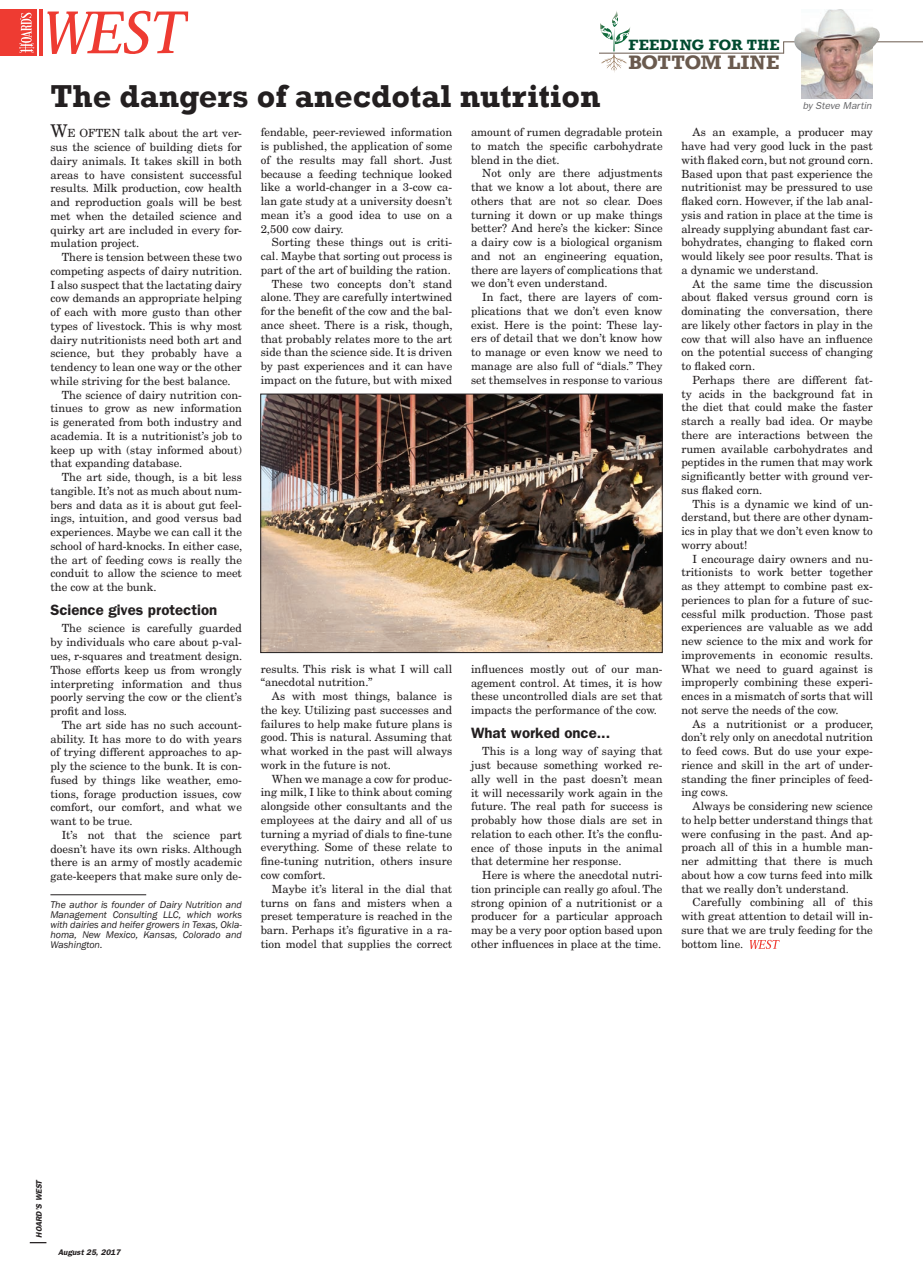
<style>
.page{position:relative;width:923px;height:1283px;background:#fff}
.page>*{position:absolute;margin:0;border:0;box-sizing:border-box;transform-origin:0 0}
.t1{font:700 32.5px "Rockwell";color:#231f20}
.Body_Copy{font:700 20px "Rockwell";letter-spacing:-.005em;color:#6a5a4e}
.Body_Copy-2{font:700 15.25px "Rockwell";letter-spacing:.02em;color:#004a2f}
.Subhead{font:600 15px "Franklin Gothic";color:#231f20}
.Body_Copy-3{font:11.25px/13.8px "New Century Schlbk";color:#231f20;text-align:justify}
.Author{font:italic 10px/10px "Franklin Gothic";color:#231f20;text-align:justify}
.Body_Copy-4{font:italic 10px "Franklin Gothic";color:#636366}
.t2{font:italic 600 8.12px "Franklin Gothic";color:#231f20}
.s1{font-size:17.5px}
</style>
<div class="page">
<svg style="left:30px;top:1242px;width:16px;height:1px"></svg>
<svg style="left:47px;top:10px;width:141px;height:44px"></svg>
<div style="left:0;top:10px;width:36px;height:46px;background:#ee3b32"></div>
<svg style="left:19px;top:12px;width:16px;height:41px"></svg>
<hr style="left:39px;top:10px;width:4px;height:46px;background:#ee3b32">
<hr style="left:50px;top:894px;width:96px;height:1px;background:#231f20">
<hr style="left:783px;top:41px;width:139px;height:1px;background:#6a5a4e">
<img style="left:801px;top:9px;width:71px;height:90px">
<img style="left:793px;top:10px;width:87px;height:63px">
<svg style="left:783px;top:42px;width:1px;height:12px"></svg>
<hr style="left:599px;top:53px;width:184px;height:1px;background:#6a5a4e">
<svg style="left:599px;top:11px;width:31px;height:61px"></svg>
<svg style="left:749px;top:939px;width:30px;height:10px"></svg>
<img style="left:262px;top:396px;width:398px;height:254px">
<div style="left:260px;top:394px;width:402px;height:258px;border:1px solid #231f20"></div>
<p class="t1" style="left:50px;top:77px;width:551px">The dangers of anecdotal nutrition</p>
<p class="Body_Copy-2" style="left:628px;top:36px;width:153px">FEEDING FOR THE</p>
<p class="Body_Copy" style="left:628px;top:50px;width:152px">BOTTOM LINE</p>
<p class="Body_Copy-4" style="left:802px;top:99px;width:70px">by Steve Martin</p>
<p class="Body_Copy-3" style="left:50px;top:126px;width:193px"><span class="s1">W</span>E OFTEN talk about the art ver&shy;sus the science of building diets for dairy animals. It takes skill in both areas to have consistent successful results. Milk production, cow health and reproduction goals will be best met when the detailed science and quirky art are included in every for&shy;mulation project.</p>
<p class="Body_Copy-3" style="left:50px;top:250px;width:193px;text-indent:11px">There is tension between these two competing aspects of dairy nutrition.<br>I also suspect that the lactating dairy cow demands an appropriate helping of each with more gusto than other types of livestock. This is why most dairy nutritionists need both art and science, but they probably have a tendency to lean one way or the other while striving for the best balance.</p>
<p class="Body_Copy-3" style="left:50px;top:388px;width:193px;text-indent:11px">The science of dairy nutrition con&shy;tinues to grow as new information is generated from both industry and academia. It is a nutritionist’s job to keep up with (stay informed about) that expanding database.</p>
<p class="Body_Copy-3" style="left:50px;top:470px;width:193px;text-indent:11px">The art side, though, is a bit less tangible. It’s not as much about num&shy;bers and data as it is about gut feel&shy;ings, intuition, and good versus bad experiences. Maybe we can call it the school of hard-knocks. In either case, the art of feeding cows is really the conduit to allow the science to meet the cow at the bunk.</p>
<p class="Subhead" style="left:50px;top:601px;width:168px">Science gives protection</p>
<p class="Body_Copy-3" style="left:50px;top:621px;width:193px;text-indent:11px">The science is carefully guarded by individuals who care about p-val&shy;ues, r-squares and treatment design.<br>Those efforts keep us from wrongly interpreting information and thus poorly serving the cow or the client’s profit and loss.</p>
<p class="Body_Copy-3" style="left:50px;top:718px;width:193px;text-indent:11px">The art side has no such account&shy;ability. It has more to do with years of trying different approaches to ap&shy;ply the science to the bunk. It is con&shy;fused by things like weather, emo&shy;tions, forage production issues, cow comfort, our comfort, and what we want to be true.</p>
<p class="Body_Copy-3" style="left:50px;top:828px;width:193px;text-indent:11px">It’s not that the science part doesn’t have its own risks. Although there is an army of mostly academic gate-keepers that make sure only de-</p>
<p class="Author" style="left:50px;top:900px;width:193px">The author is founder of Dairy Nutrition and Management Consulting LLC, which works with dairies and heifer growers in Texas, Okla&shy;homa, New Mexico, Kansas, Colorado and Washington.</p>
<p class="Body_Copy-3" style="left:261px;top:125px;width:193px">fendable, peer-reviewed information is published, the application of some of the results may fall short. Just because a feeding technique looked like a world-changer in a 3-cow ca&shy;lan gate study at a university doesn’t mean it’s a good idea to use on a 2,500 cow dairy.</p>
<p class="Body_Copy-3" style="left:261px;top:235px;width:193px;text-indent:11px">Sorting these things out is criti&shy;cal. Maybe that sorting out process is part of the art of building the ration.</p>
<p class="Body_Copy-3" style="left:261px;top:277px;width:193px;text-indent:11px">These two concepts don’t stand alone. They are carefully intertwined for the benefit of the cow and the bal&shy;ance sheet. There is a risk, though, that probably relates more to the art side than the science side. It is driven by past experiences and it can have impact on the future, but with mixed</p>
<p class="Body_Copy-3" style="left:471px;top:125px;width:193px">amount of rumen degradable protein to match the specific carbohydrate blend in the diet.</p>
<p class="Body_Copy-3" style="left:471px;top:166px;width:193px;text-indent:11px">Not only are there adjustments that we know a lot about, there are others that are not so clear. Does turning it down or up make things better? And here’s the kicker: Since a dairy cow is a biological organism and not an engineering equation, there are layers of complications that we don’t even understand.</p>
<p class="Body_Copy-3" style="left:471px;top:290px;width:193px;text-indent:11px">In fact, there are layers of com&shy;plications that we don’t even know exist. Here is the point: These lay&shy;ers of detail that we don’t know how to manage or even know we need to manage are also full of “dials.” They set themselves in response to various</p>
<p class="Body_Copy-3" style="left:261px;top:662px;width:193px">results. This risk is what I will call “anecdotal nutrition.”</p>
<p class="Body_Copy-3" style="left:261px;top:689px;width:193px;text-indent:11px">As with most things, balance is the key. Utilizing past successes and failures to help make future plans is good. This is natural. Assuming that what worked in the past will always work in the future is not.</p>
<p class="Body_Copy-3" style="left:261px;top:772px;width:193px;text-indent:11px">When we manage a cow for produc&shy;ing milk, I like to think about coming alongside other consultants and the employees at the dairy and all of us turning a myriad of dials to fine-tune everything. Some of these relate to fine-tuning nutrition, others insure cow comfort.</p>
<p class="Body_Copy-3" style="left:261px;top:882px;width:193px;text-indent:11px">Maybe it’s literal in the dial that turns on fans and misters when a preset temperature is reached in the barn. Perhaps it’s figurative in a ra&shy;tion model that supplies the correct</p>
<p class="Body_Copy-3" style="left:471px;top:661px;width:193px">influences mostly out of our man&shy;agement control. At times, it is how these uncontrolled dials are set that impacts the performance of the cow.</p>
<p class="Subhead" style="left:471px;top:724px;width:141px">What worked once...</p>
<p class="Body_Copy-3" style="left:471px;top:744px;width:193px;text-indent:11px">This is a long way of saying that just because something worked re&shy;ally well in the past doesn’t mean it will necessarily work again in the future. The real path for success is probably how those dials are set in relation to each other. It’s the conflu&shy;ence of those inputs in the animal that determine her response.</p>
<p class="Body_Copy-3" style="left:471px;top:868px;width:193px;text-indent:11px">Here is where the anecdotal nutri&shy;tion principle can really go afoul. The strong opinion of a nutritionist or a producer for a particular approach may be a very poor option based upon other influences in place at the time.</p>
<p class="Body_Copy-3" style="left:681px;top:125px;width:193px;text-indent:11px">As an example, a producer may have had very good luck in the past with flaked corn, but not ground corn.<br>Based upon that past experience the nutritionist may be pressured to use flaked corn. However, if the lab anal&shy;ysis and ration in place at the time is already supplying abundant fast car&shy;bohydrates, changing to flaked corn would likely see poor results. That is a dynamic we understand.</p>
<p class="Body_Copy-3" style="left:681px;top:277px;width:193px;text-indent:11px">At the same time the discussion about flaked versus ground corn is dominating the conversation, there are likely other factors in play in the cow that will also have an influence on the potential success of changing to flaked corn.</p>
<p class="Body_Copy-3" style="left:681px;top:373px;width:193px;text-indent:11px">Perhaps there are different fat&shy;ty acids in the background fat in the diet that could make the faster starch a really bad idea. Or maybe there are interactions between the rumen available carbohydrates and peptides in the rumen that may work significantly better with ground ver&shy;sus flaked corn.</p>
<p class="Body_Copy-3" style="left:681px;top:497px;width:193px;text-indent:11px">This is a dynamic we kind of un&shy;derstand, but there are other dynam&shy;ics in play that we don’t even know to worry about!</p>
<p class="Body_Copy-3" style="left:681px;top:552px;width:193px;text-indent:11px">I encourage dairy owners and nu&shy;tritionists to work better together as they attempt to combine past ex&shy;periences to plan for a future of suc&shy;cessful milk production. Those past experiences are valuable as we add new science to the mix and work for improvements in economic results.<br>What we need to guard against is improperly combining these experi&shy;ences in a mismatch of sorts that will not serve the needs of the cow.</p>
<p class="Body_Copy-3" style="left:681px;top:716px;width:193px;text-indent:11px">As a nutritionist or a producer, don’t rely only on anecdotal nutrition to feed cows. But do use your expe&shy;rience and skill in the art of under&shy;standing the finer principles of feed&shy;ing cows.</p>
<p class="Body_Copy-3" style="left:681px;top:799px;width:193px;text-indent:11px">Always be considering new science to help better understand things that were confusing in the past. And ap&shy;proach all of this in a humble man&shy;ner admitting that there is much about how a cow turns feed into milk that we really don’t understand.</p>
<p class="Body_Copy-3" style="left:681px;top:895px;width:193px;text-indent:11px">Carefully combining all of this with great attention to detail will in&shy;sure that we are truly feeding for the bottom line.</p>
<p class="t2" style="left:34px;top:1237px;width:60px;rotate:-90deg">HOARD’S WEST</p>
<p class="t2" style="left:58px;top:1247px;width:64px">August 25, 2017</p>
</div>
